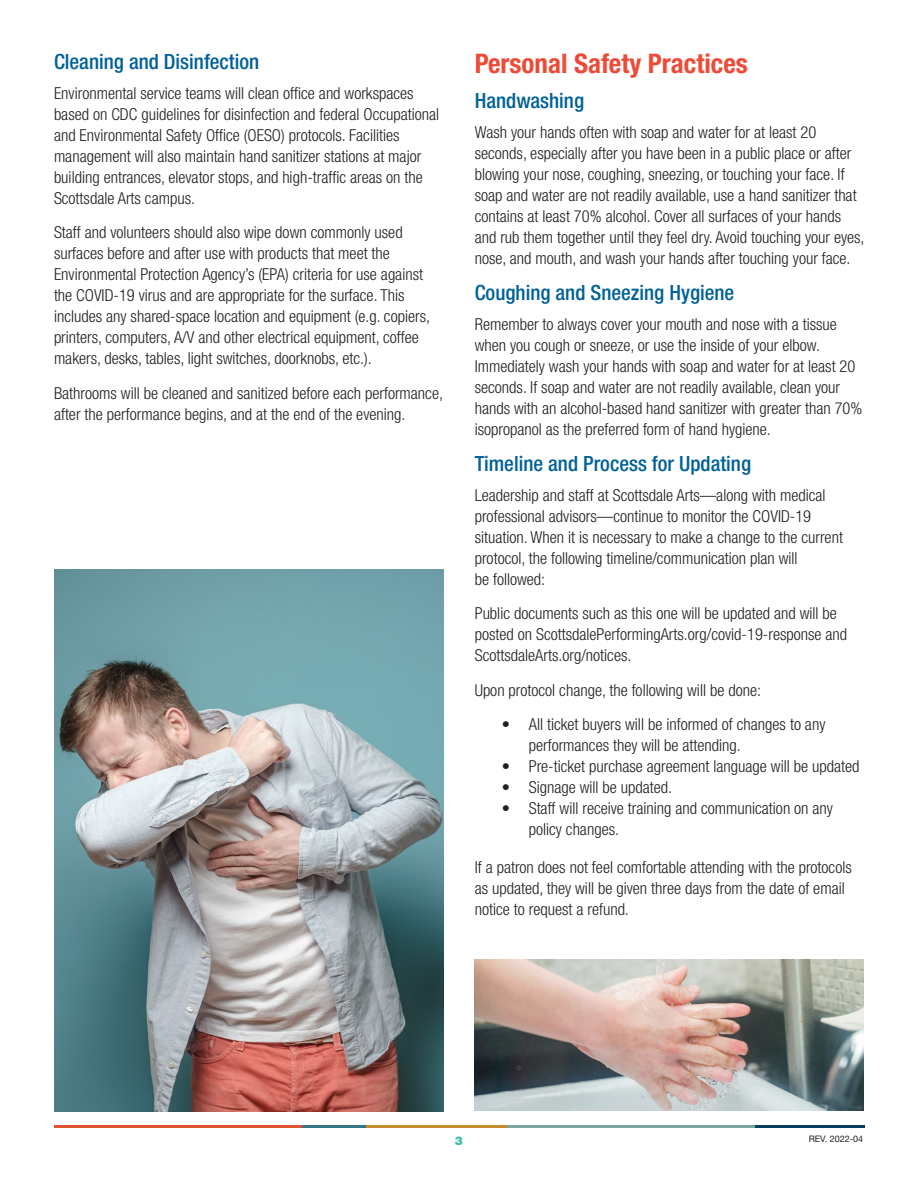
<style>
.page{position:relative;width:918px;height:1188px;background:#fff}
.page>*{position:absolute;margin:0;border:0;box-sizing:border-box;transform-origin:0 0}
.header_01{font:700 condensed 27px "Helvetica Neue LT Std";color:#ed4b38}
.header_02{font:500 condensed 21px "Helvetica Neue LT Std";color:#006198}
.content{font:300 condensed 16.5px/21px "Helvetica Neue LT Std";color:#231f20}
.t1{font:900 12px "Helvetica Neue LT Std";color:#39beae}
.t2{font:9px "Helvetica Neue LT Std";color:#231f20}
</style>
<div class="page">
<hr style="left:54px;top:1125px;width:248px;height:3px;background:#df542f">
<hr style="left:302px;top:1125px;width:64px;height:3px;background:#367583">
<hr style="left:366px;top:1125px;width:142px;height:3px;background:#c78b2f">
<hr style="left:508px;top:1125px;width:247px;height:3px;background:#7aa89e">
<hr style="left:755px;top:1125px;width:109px;height:3px;background:#053f60">
<img style="left:475px;top:959px;width:389px;height:151px">
<img style="left:54px;top:570px;width:389px;height:541px">
<p class="header_02" style="left:54px;top:49px;width:207px">Cleaning and Disinfection</p>
<p class="content" style="left:54px;top:83px;width:387px">Environmental service teams will clean office and workspaces based on CDC guidelines for disinfection and federal Occupational and Environmental Safety Office (OESO) protocols. Facilities management will also maintain hand sanitizer stations at major building entrances, elevator stops, and high-traffic areas on the Scottsdale Arts campus.</p>
<p class="content" style="left:54px;top:222px;width:378px">Staff and volunteers should also wipe down commonly used surfaces before and after use with products that meet the Environmental Protection Agency’s (EPA) criteria for use against the COVID-19 virus and are appropriate for the surface. This includes any shared-space location and equipment (e.g. copiers, printers, computers, A/V and other electrical equipment, coffee makers, desks, tables, light switches, doorknobs, etc.).</p>
<p class="content" style="left:54px;top:383px;width:391px">Bathrooms will be cleaned and sanitized before each performance, after the performance begins, and at the end of the evening.</p>
<p class="header_01" style="left:475px;top:47px;width:275px">Personal Safety Practices</p>
<p class="header_02" style="left:475px;top:88px;width:111px">Handwashing</p>
<p class="content" style="left:475px;top:121px;width:391px">Wash your hands often with soap and water for at least 20 seconds, especially after you have been in a public place or after blowing your nose, coughing, sneezing, or touching your face. If soap and water are not readily available, use a hand sanitizer that contains at least 70% alcohol. Cover all surfaces of your hands and rub them together until they feel dry. Avoid touching your eyes, nose, and mouth, and wash your hands after touching your face.</p>
<p class="header_02" style="left:475px;top:280px;width:261px">Coughing and Sneezing Hygiene</p>
<p class="content" style="left:475px;top:313px;width:389px">Remember to always cover your mouth and nose with a tissue when you cough or sneeze, or use the inside of your elbow.<br>Immediately wash your hands with soap and water for at least 20 seconds. If soap and water are not readily available, clean your hands with an alcohol-based hand sanitizer with greater than 70% isopropanol as the preferred form of hand hygiene.</p>
<p class="header_02" style="left:475px;top:451px;width:278px">Timeline and Process for Updating</p>
<p class="content" style="left:475px;top:484px;width:370px">Leadership and staff at Scottsdale Arts—along with medical professional advisors—continue to monitor the COVID-19 situation. When it is necessary to make a change to the current protocol, the following timeline/communication plan will<br>be followed:</p>
<p class="content" style="left:475px;top:603px;width:374px">Public documents such as this one will be updated and will be posted on ScottsdalePerformingArts.org/covid-19-response and<br>ScottsdaleArts.org/notices.</p>
<p class="content" style="left:475px;top:679px;width:288px">Upon protocol change, the following will be done:</p>
<p class="content" style="left:529px;top:714px;width:298px;text-indent:-27px">• All ticket buyers will be informed of changes to any performances they will be attending.</p>
<p class="content" style="left:502px;top:756px;width:359px">• Pre-ticket purchase agreement language will be updated</p>
<p class="content" style="left:502px;top:777px;width:172px">• Signage will be updated.</p>
<p class="content" style="left:529px;top:798px;width:306px;text-indent:-27px">• Staff will receive training and communication on any policy changes.</p>
<p class="content" style="left:475px;top:856px;width:379px">If a patron does not feel comfortable attending with the protocols as updated, they will be given three days from the date of email notice to request a refund.</p>
<p class="t1" style="left:455px;top:1134px;width:10px">3</p>
<p class="t2" style="left:809px;top:1133px;width:56px">REV. 2022-04</p>
</div>
